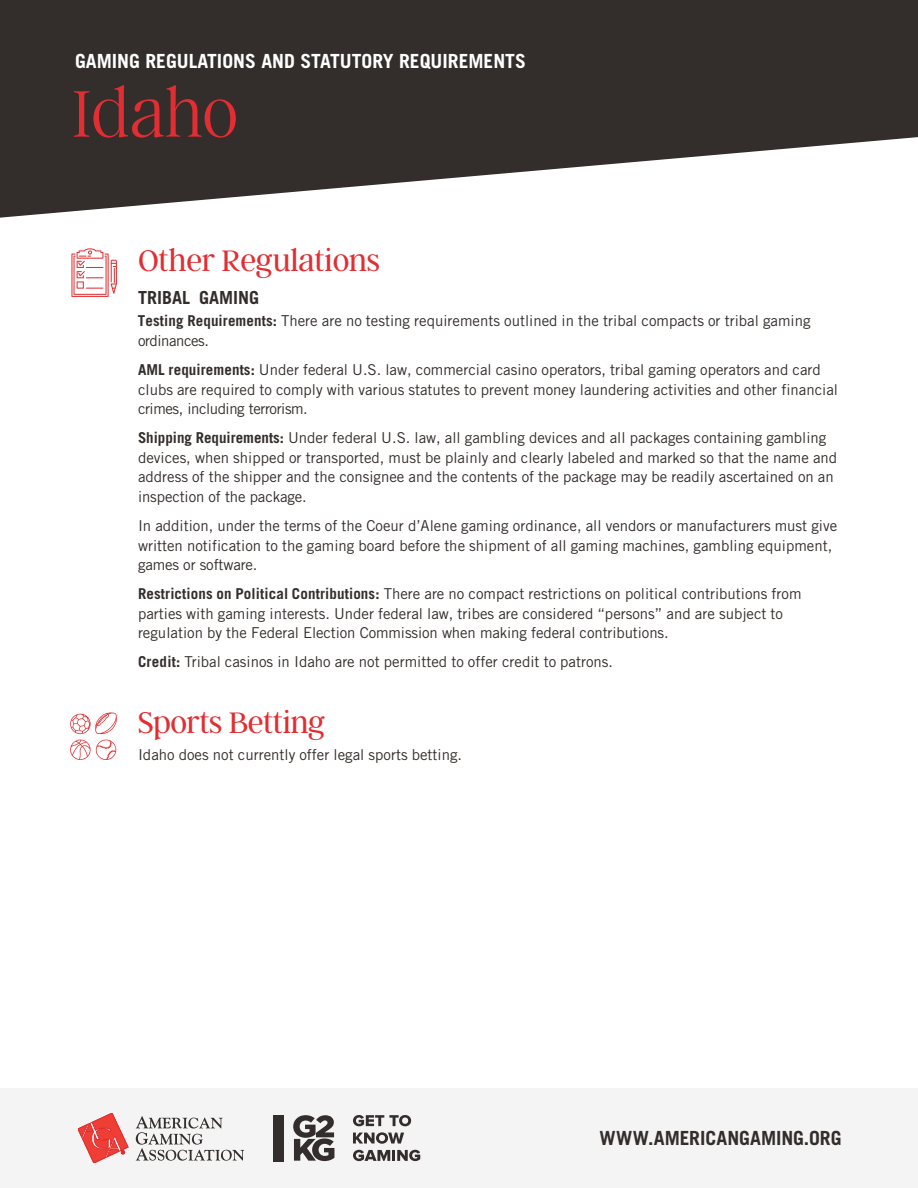
<style>
.page{position:relative;width:918px;height:1188px;background:#fff}
.page>*{position:absolute;margin:0;border:0;box-sizing:border-box;transform-origin:0 0}
.t1{font:100 73.5px "Argent CF";color:#e22e32}
.t2{font:300 33px "Argent CF";letter-spacing:-.01em;color:#e22e32}
.t3{font:700 19.5px "Trade Gothic LT Std";color:#fff}
.t4{font:700 19.5px "Trade Gothic LT Std";color:#332d2b}
.t5{font:700 18px "Trade Gothic LT Std";color:#332d2b}
.t6{font:15px/19.5px "Trade Gothic LT Std";color:#332d2b}
.s1{font-weight:700}
</style>
<div class="page">
<svg style="left:0;top:0;width:918px;height:218px;fill:#332d2b"></svg>
<div style="left:0;top:1088px;width:918px;height:100px;background:#f4f4f4"></div>
<svg style="left:78px;top:1113px;width:50px;height:50px"></svg>
<svg style="left:136px;top:1116px;width:108px;height:45px"></svg>
<svg style="left:293px;top:1115px;width:41px;height:46px"></svg>
<div style="left:273px;top:1115px;width:10px;height:46px;background:#332d2b"></div>
<svg style="left:353px;top:1132px;width:51px;height:12px"></svg>
<svg style="left:353px;top:1150px;width:67px;height:11px"></svg>
<svg style="left:353px;top:1115px;width:58px;height:11px"></svg>
<svg style="left:71px;top:248px;width:46px;height:49px"></svg>
<svg style="left:70px;top:712px;width:47px;height:48px"></svg>
<h3 class="t3" style="left:75px;top:50px;width:452px">GAMING REGULATIONS AND STATUTORY REQUIREMENTS</h3>
<h1 class="t1" style="left:72px;top:76px;width:168px">Idaho</h1>
<h2 class="t2" style="left:138px;top:243px;width:243px">Other Regulations</h2>
<p class="t5" style="left:138px;top:286px;width:123px">TRIBAL GAMING</p>
<p class="t6" style="left:138px;top:311px;width:674px"><span class="s1">Testing Requirements:</span> There are no testing requirements outlined in the tribal compacts or tribal gaming ordinances.</p>
<p class="t6" style="left:138px;top:360px;width:702px"><span class="s1">AML requirements:</span> Under federal U.S. law, commercial casino operators, tribal gaming operators and card clubs are required to comply with various statutes to prevent money laundering activities and other financial crimes, including terrorism.</p>
<p class="t6" style="left:138px;top:428px;width:701px"><span class="s1">Shipping Requirements:</span> Under federal U.S. law, all gambling devices and all packages containing gambling devices, when shipped or transported, must be plainly and clearly labeled and marked so that the name and address of the shipper and the consignee and the contents of the package may be readily ascertained on an inspection of the package.</p>
<p class="t6" style="left:138px;top:516px;width:701px">In addition, under the terms of the Coeur d’Alene gaming ordinance, all vendors or manufacturers must give written notification to the gaming board before the shipment of all gaming machines, gambling equipment, games or software.</p>
<p class="t6" style="left:138px;top:584px;width:665px"><span class="s1">Restrictions on Political Contributions:</span> There are no compact restrictions on political contributions from parties with gaming interests. Under federal law, tribes are considered “persons” and are subject to regulation by the Federal Election Commission when making federal contributions.</p>
<p class="t6" style="left:138px;top:652px;width:477px"><span class="s1">Credit:</span> Tribal casinos in Idaho are not permitted to offer credit to patrons.</p>
<h2 class="t2" style="left:138px;top:705px;width:189px">Sports Betting</h2>
<p class="t6" style="left:138px;top:744px;width:326px">Idaho does not currently offer legal sports betting.</p>
<h3 class="t4" style="left:599px;top:1126px;width:244px">WWW.AMERICANGAMING.ORG</h3>
</div>
